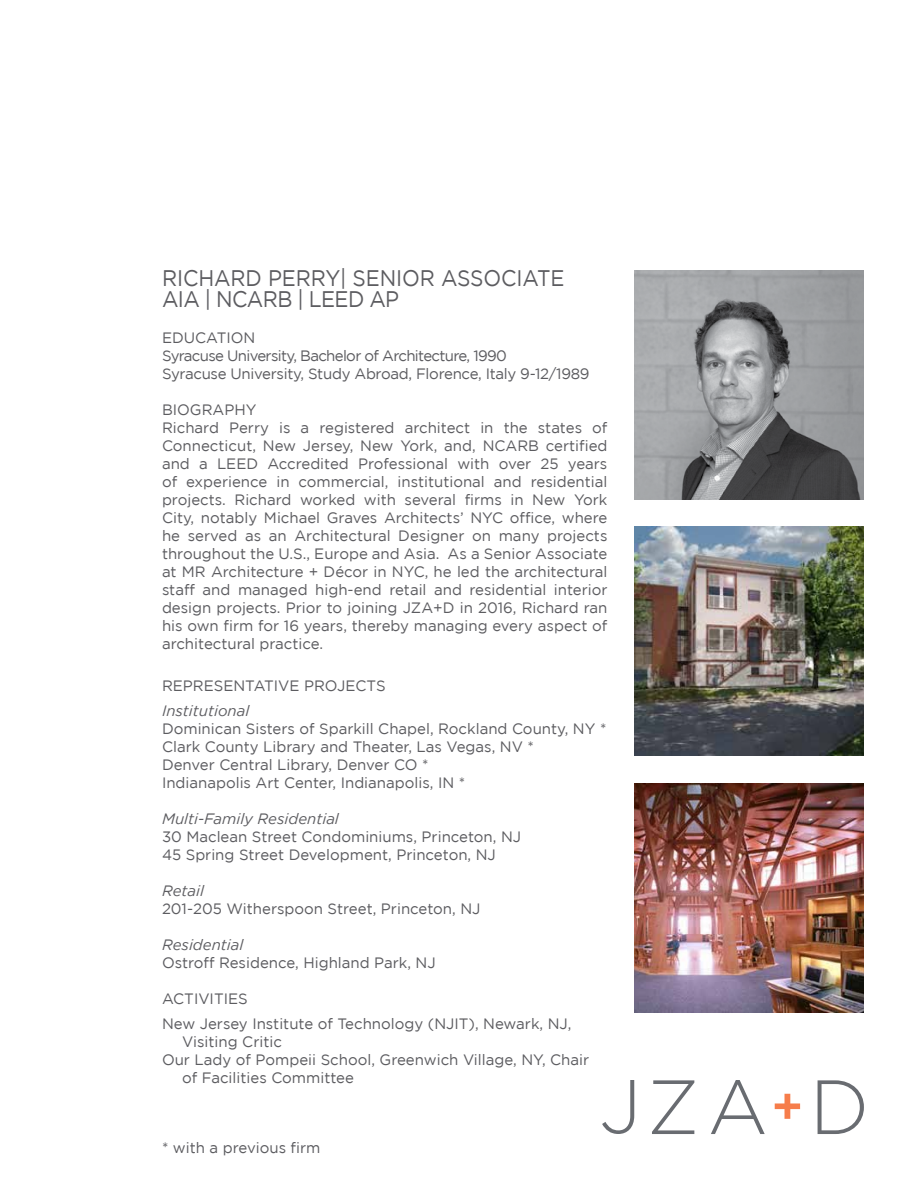
<style>
.page{position:relative;width:918px;height:1188px;background:#fff}
.page>*{position:absolute;margin:0;border:0;box-sizing:border-box;transform-origin:0 0}
.t1{font:22.5px/21px "Gotham";letter-spacing:-.005em;color:#5c5c60;scale:.93 1}
.t2{font:15px/18px "Gotham";color:#5c5c60}
.t3{font:15px/18px "Gotham";letter-spacing:-.04em;color:#5c5c60}
.t4{font:italic 15px "Gotham";color:#5c5c60}
</style>
<div class="page">
<svg style="left:602px;top:1080px;width:32px;height:54px"></svg>
<svg style="left:652px;top:1080px;width:42px;height:54px"></svg>
<svg style="left:711px;top:1080px;width:54px;height:54px"></svg>
<svg style="left:775px;top:1094px;width:25px;height:25px"></svg>
<svg style="left:818px;top:1080px;width:46px;height:54px"></svg>
<img style="left:634px;top:527px;width:230px;height:229px">
<img style="left:634px;top:783px;width:230px;height:230px">
<img style="left:634px;top:270px;width:230px;height:230px">
<h1 class="t1" style="left:162px;top:268px;width:434px">RICHARD PERRY| SENIOR ASSOCIATE<br>AIA | NCARB | LEED AP</h1>
<p class="t3" style="left:162px;top:328px;width:429px">EDUCATION<br>Syracuse University, Bachelor of Architecture, 1990<br>Syracuse University, Study Abroad, Florence, Italy 9-12/1989</p>
<p class="t2" style="left:162px;top:400px;width:447px">BIOGRAPHY<br>Richard Perry is a registered architect in the states of Connecticut, New Jersey, New York, and, NCARB certified and a LEED Accredited Professional with over 25 years of experience in commercial, institutional and residential projects. Richard worked with several firms in New York City, notably Michael Graves Architects’ NYC office, where he served as an Architectural Designer on many projects throughout the U.S., Europe and Asia. As a Senior Associate at MR Architecture + Décor in NYC, he led the architectural staff and managed high-end retail and residential interior design projects. Prior to joining JZA+D in 2016, Richard ran his own firm for 16 years, thereby managing every aspect of architectural practice.</p>
<p class="t2" style="left:162px;top:677px;width:225px">REPRESENTATIVE PROJECTS</p>
<p class="t4" style="left:162px;top:703px;width:89px">Institutional</p>
<p class="t2" style="left:162px;top:720px;width:446px">Dominican Sisters of Sparkill Chapel, Rockland County, NY * Clark County Library and Theater, Las Vegas, NV *<br>Denver Central Library, Denver CO *<br>Indianapolis Art Center, Indianapolis, IN *</p>
<p class="t4" style="left:162px;top:811px;width:178px">Multi-Family Residential</p>
<p class="t2" style="left:162px;top:828px;width:361px">30 Maclean Street Condominiums, Princeton, NJ<br>45 Spring Street Development, Princeton, NJ</p>
<p class="t4" style="left:162px;top:883px;width:44px">Retail</p>
<p class="t2" style="left:162px;top:900px;width:320px">201-205 Witherspoon Street, Princeton, NJ</p>
<p class="t4" style="left:162px;top:937px;width:83px">Residential</p>
<p class="t2" style="left:162px;top:954px;width:275px">Ostroff Residence, Highland Park, NJ</p>
<p class="t2" style="left:162px;top:986px;width:411px;line-height:24.8px">ACTIVITIES<br>New Jersey Institute of Technology (NJIT), Newark, NJ,</p>
<p class="t2" style="left:182px;top:1032px;width:101px">Visiting Critic</p>
<p class="t2" style="left:162px;top:1050px;width:429px">Our Lady of Pompeii School, Greenwich Village, NY, Chair</p>
<p class="t2" style="left:182px;top:1068px;width:173px">of Facilities Committee</p>
<p class="t2" style="left:162px;top:1139px;width:160px">* with a previous firm</p>
</div>
